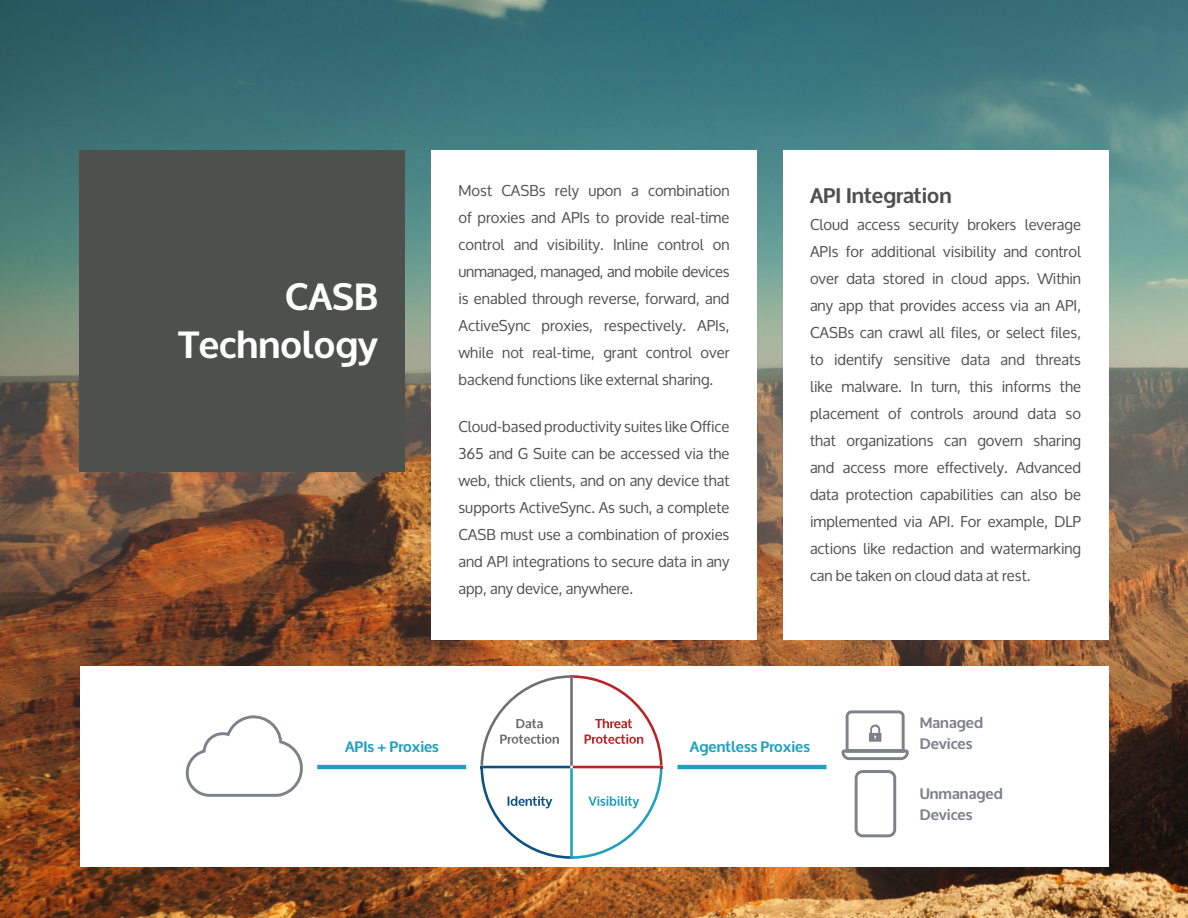
<style>
.page{position:relative;width:1188px;height:918px;background:#fff}
.page>*{position:absolute;margin:0;border:0;box-sizing:border-box;transform-origin:0 0}
.t1{font:700 37.5px/48px "Oxygen";color:#fff;text-align:right}
.t2{font:700 21px "Oxygen";color:#4e504e}
.t3{font:15px/27px "Oxygen";color:#4e504e;text-align:justify}
.t4{font:700 15px "Oxygen";color:#7b828a}
.t5{font:700 15px "Oxygen";color:#1fa0c1}
</style>
<div class="page">
<img style="left:0;top:0;width:1188px;height:918px">
<div style="left:431px;top:150px;width:326px;height:490px;background:#fff"></div>
<div style="left:783px;top:150px;width:325px;height:490px;background:#fff"></div>
<div style="left:80px;top:150px;width:325px;height:321px;background:#4e504e"></div>
<div style="left:80px;top:666px;width:1028px;height:201px;background:#fff"></div>
<svg style="left:185px;top:715px;width:118px;height:82px"></svg>
<svg style="left:841px;top:710px;width:68px;height:128px"></svg>
<hr style="left:678px;top:765px;width:148px;height:4px;background:#1fa0c1">
<hr style="left:317px;top:765px;width:149px;height:4px;background:#1fa0c1">
<svg style="left:480px;top:675px;width:182px;height:184px"></svg>
<p class="t1" style="left:179px;top:274px;width:201px">CASB<br>Technology</p>
<p class="t3" style="left:458px;top:177px;width:273px">Most CASBs rely upon a combination of proxies and APIs to provide real-time control and visibility. Inline control on unmanaged, managed, and mobile devices is enabled through reverse, forward, and ActiveSync proxies, respectively. APIs, while not real-time, grant control over backend functions like external sharing.</p>
<p class="t3" style="left:458px;top:413px;width:273px">Cloud-based productivity suites like Office 365 and G Suite can be accessed via the web, thick clients, and on any device that supports ActiveSync. As such, a complete CASB must use a combination of proxies and API integrations to secure data in any app, any device, anywhere.</p>
<p class="t2" style="left:810px;top:182px;width:143px">API Integration</p>
<p class="t3" style="left:810px;top:211px;width:273px">Cloud access security brokers leverage APIs for additional visibility and control over data stored in cloud apps. Within any app that provides access via an API, CASBs can crawl all files, or select files, to identify sensitive data and threats like malware. In turn, this informs the placement of controls around data so that organizations can govern sharing and access more effectively. Advanced data protection capabilities can also be implemented via API. For example, DLP actions like redaction and watermarking can be taken on cloud data at rest.</p>
<p class="t5" style="left:345px;top:737px;width:95px">APIs + Proxies</p>
<p class="t5" style="left:690px;top:737px;width:122px">Agentless Proxies</p>
<p class="t4" style="left:920px;top:714px;width:65px">Managed</p>
<p class="t4" style="left:920px;top:735px;width:54px">Devices</p>
<p class="t4" style="left:920px;top:784px;width:85px">Unmanaged</p>
<p class="t4" style="left:920px;top:805px;width:54px">Devices</p>
</div>
